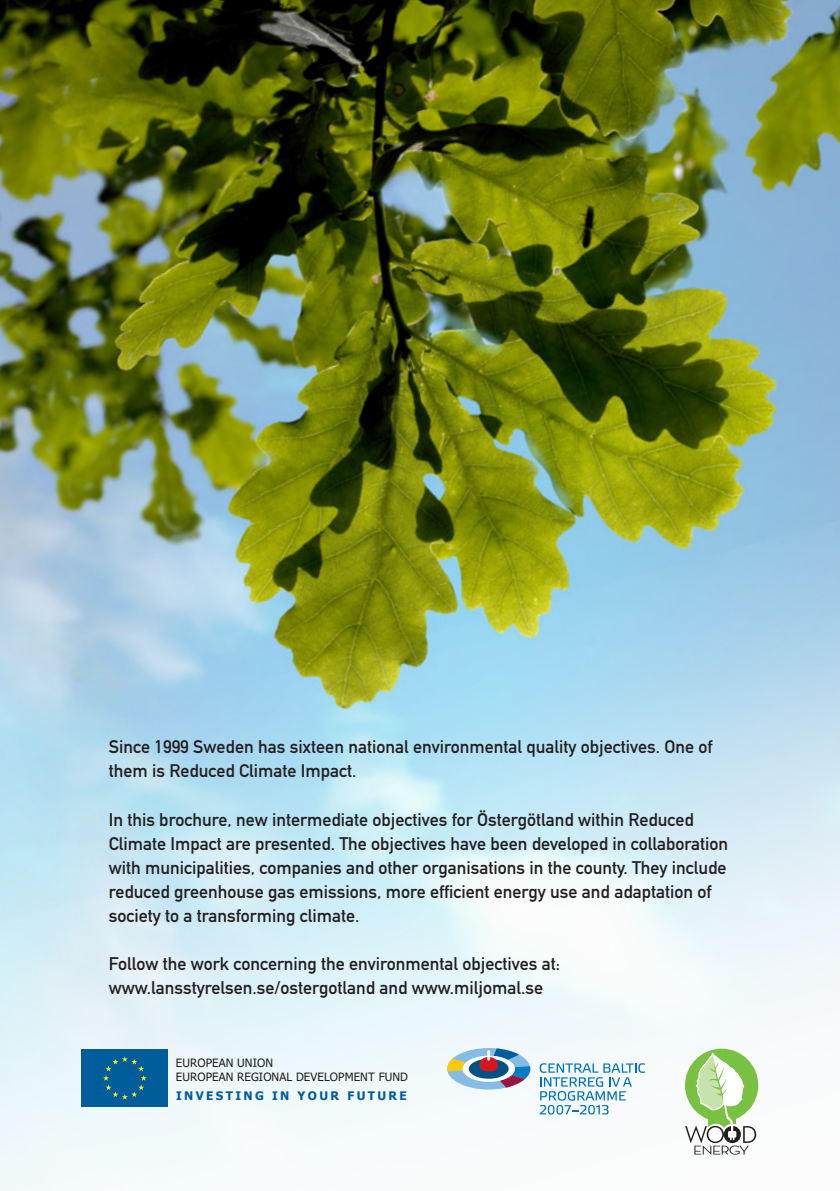
<style>
.page{position:relative;width:840px;height:1191px;background:#fff}
.page>*{position:absolute;margin:0;border:0;box-sizing:border-box;transform-origin:0 0}
.t1{font:18px/24px "DIN Mittelschrift Alternate";color:#231f20}
.t2{font:700 11.8px "Tahoma";letter-spacing:.2em;color:#005d9c}
.t3{font:11.6px/13.8px "Tahoma";letter-spacing:.01em;color:#231f20}
</style>
<div class="page">
<img style="left:0;top:0;width:839px;height:519px">
<img style="left:0;top:519px;width:839px;height:672px">
<svg style="left:539px;top:1063px;width:105px;height:51px"></svg>
<div style="left:447px;top:1048px;width:83px;height:41px;background:#85bce6;border-radius:50%"></div>
<svg style="left:447px;top:1058px;width:17px;height:13px"></svg>
<svg style="left:462px;top:1055px;width:52px;height:26px"></svg>
<svg style="left:468px;top:1058px;width:40px;height:20px"></svg>
<svg style="left:479px;top:1048px;width:51px;height:39px"></svg>
<div style="left:82px;top:1049px;width:86px;height:58px;background:#005d9c"></div>
<svg style="left:103px;top:1056px;width:44px;height:43px"></svg>
<svg style="left:684px;top:1048px;width:73px;height:73px"></svg>
<svg style="left:684px;top:1052px;width:71px;height:102px"></svg>
<p class="t1" style="left:109px;top:735px;width:605px">Since 1999 Sweden has sixteen national environmental quality objectives. One of them is Reduced Climate Impact.</p>
<p class="t1" style="left:109px;top:807px;width:620px">In this brochure, new intermediate objectives for Östergötland within Reduced Climate Impact are presented. The objectives have been developed in collaboration with municipalities, companies and other organisations in the county. They include reduced greenhouse gas emissions, more efficient energy use and adaptation of society to a transforming climate.</p>
<p class="t1" style="left:109px;top:951px;width:452px">Follow the work concerning the environmental objectives at: www.lansstyrelsen.se/ostergotland and www.miljomal.se</p>
<p class="t3" style="left:176px;top:1055px;width:233px">EUROPEAN UNION<br>EUROPEAN REGIONAL DEVELOPMENT FUND</p>
<p class="t2" style="left:176px;top:1087px;width:232px">INVESTING IN YOUR FUTURE</p>
</div>
